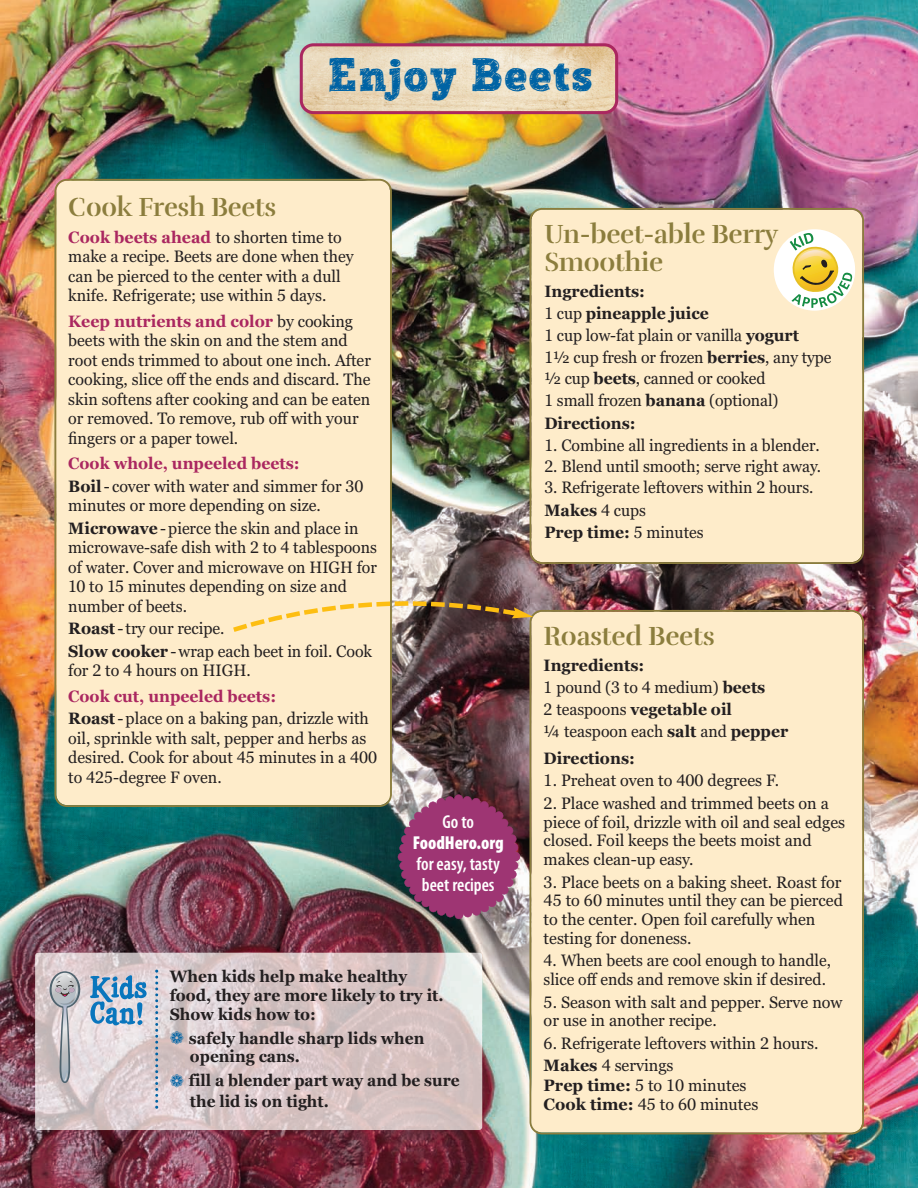
<style>
.page{position:relative;width:918px;height:1188px;background:#fff}
.page>*{position:absolute;margin:0;border:0;box-sizing:border-box;transform-origin:0 0}
.t1{font:45.3px "Posterizer KG Sketch";letter-spacing:.04em;color:#0063a4}
.t2{font:27px/28.5px "Rufina Stencil Bold";letter-spacing:-.01em;color:#8b7d3d}
.t3{font:27px "Rufina Stencil Bold";letter-spacing:-.01em;color:#8b7d3d;scale:.96 1}
.t4{font:600 condensed 18.75px/21px "Myriad Pro";color:#fff}
.t5{font:900 condensed 18.75px "Myriad Pro";color:#fff}
.t6{font:16.5px/19.5px "Georgia Pro";color:#231f20}
.t7{font:16.5px/19.5px "Georgia Pro";color:#231f20;scale:.96 1}
.t8{font:700 16.5px/22.5px "Georgia";color:#231f20;scale:.96 1}
.t9{font:700 16.5px/18.8px "Georgia";color:#231f20;scale:.94 1}
.t10{font:700 16.5px/18.8px "Georgia";color:#231f20;scale:.95 1}
.t11{font:700 16.5px "Georgia";color:#aa2760;scale:.96 1}
.t12{font:700 16.5px "Georgia";color:#aa2760}
.s1{font-family:"Georgia";font-weight:700;color:#aa2760}
.s2{font-family:"Georgia Pro";font-weight:400;color:#231f20}
.s3{font-family:"Georgia";font-weight:700}
.s4{color:#0063a4}
.s5{font-family:"Georgia Pro";font-weight:400}
.s6{font-family:"Georgia"}
</style>
<div class="page">
<img style="left:0;top:0;width:918px;height:1188px">
<img style="left:35px;top:953px;width:447px;height:177px">
<div style="left:530px;top:208px;width:334px;height:356px;background:#feecca"></div>
<div style="left:530px;top:610px;width:334px;height:524px;background:#feecca"></div>
<div style="left:54px;top:179px;width:338px;height:628px;background:#feecca"></div>
<svg style="left:398px;top:794px;width:122px;height:125px;background:#944371"></svg>
<svg style="left:300px;top:43px;width:318px;height:71px;background:#e4c7b2"></svg>
<svg style="left:155px;top:970px;width:3px;height:139px"></svg>
<svg style="left:228px;top:592px;width:305px;height:43px;background:#bda788"></svg>
<svg style="left:774px;top:229px;width:81px;height:82px"></svg>
<svg style="left:50px;top:971px;width:30px;height:37px"></svg>
<svg style="left:90px;top:975px;width:57px;height:50px;background:#88afcf"></svg>
<svg style="left:52px;top:973px;width:26px;height:110px;background:#c0bdc1"></svg>
<h1 class="t1" style="left:328px;top:58px;width:266px">Enjoy Beets</h1>
<h2 class="t3" style="left:68px;top:198px;width:218px">Cook Fresh Beets</h2>
<p class="t6" style="left:68px;top:229px;width:287px"><span class="s1">Cook beets ahead</span> to shorten time to make a recipe. Beets are done when they can be pierced to the center with a dull knife. Refrigerate; use within 5 days.</p>
<p class="t12" style="left:68px;top:312px;width:286px">Keep nutrients and color <span class="s2">by cooking</span></p>
<p class="t6" style="left:68px;top:332px;width:304px">beets with the skin on and the stem and root ends trimmed to about one inch. After cooking, slice off the ends and discard. The skin softens after cooking and can be eaten or removed. To remove, rub off with your fingers or a paper towel.</p>
<p class="t11" style="left:68px;top:454px;width:243px">Cook whole, unpeeled beets:</p>
<p class="t6" style="left:68px;top:478px;width:297px"><span class="s3">Boil</span>- cover with water and simmer for 30 minutes or more depending on size.</p>
<p class="t7" style="left:68px;top:520px;width:323px"><span class="s3">Microwave</span>- pierce the skin and place in microwave-safe dish with 2 to 4 tablespoons of water. Cover and microwave on HIGH for 10 to 15 minutes depending on size and number of beets.</p>
<p class="t6" style="left:68px;top:619px;width:305px;line-height:22.5px"><span class="s3">Roast</span>- try our recipe.<br><span class="s3">Slow cooker</span> - wrap each beet in foil. Cook</p>
<p class="t6" style="left:68px;top:662px;width:184px">for 2 to 4 hours on HIGH.</p>
<p class="t11" style="left:68px;top:687px;width:218px">Cook cut, unpeeled beets:</p>
<p class="t6" style="left:68px;top:710px;width:310px"><span class="s3">Roast</span>- place on a baking pan, drizzle with oil, sprinkle with salt, pepper and herbs as desired. Cook for about 45 minutes in a 400 to 425-degree F oven.</p>
<p class="t4" style="left:443px;top:813px;width:33px">Go to</p>
<p class="t5" style="left:413px;top:836px;width:93px">FoodHero.org</p>
<p class="t4" style="left:417px;top:855px;width:85px">for easy, tasty beet recipes</p>
<p class="t10" style="left:170px;top:967px;width:290px">When kids help make healthy food, they are more likely to try it.<br>Show kids how to:</p>
<p class="t9" style="left:190px;top:1029px;width:251px;text-indent:-20px"><span class="s4">❁</span> safely handle sharp lids when opening cans.</p>
<p class="t9" style="left:190px;top:1071px;width:288px;line-height:20.2px;text-indent:-20px"><span class="s4">❁</span> fill a blender part way and be sure the lid is on tight.</p>
<h2 class="t2" style="left:544px;top:223px;width:236px">Un-beet-able Berry<br>Smoothie</h2>
<p class="t8" style="left:544px;top:280px;width:173px">Ingredients:<br><span class="s5">1 cup</span> pineapple juice</p>
<p class="t7" style="left:544px;top:326px;width:301px;line-height:21.8px">1 cup low-fat plain or <span class="s6">vanilla</span> <span class="s3">yogurt<br></span>1½ cup fresh or frozen <span class="s3">berries</span>, any type ½ cup <span class="s3">beets</span>, canned or cooked<br>1 small frozen <span class="s3">banana</span> (optional)</p>
<p class="t8" style="left:544px;top:412px;width:97px">Directions:</p>
<p class="t7" style="left:544px;top:437px;width:288px">1. Combine all ingredients in a blender.</p>
<p class="t7" style="left:544px;top:458px;width:290px">2. Blend until smooth; serve right away.</p>
<p class="t7" style="left:544px;top:479px;width:282px">3. Refrigerate leftovers within 2 hours.</p>
<p class="t8" style="left:544px;top:499px;width:167px">Makes <span class="s5">4 cups<br></span>Prep time: <span class="s5">5 minutes</span></p>
<h2 class="t2" style="left:544px;top:625px;width:173px">Roasted Beets</h2>
<p class="t8" style="left:544px;top:654px;width:106px">Ingredients:</p>
<p class="t7" style="left:544px;top:679px;width:233px">1 pound (3 to 4 medium) <span class="s3">beets</span></p>
<p class="t8" style="left:544px;top:698px;width:198px"><span class="s5">2 teaspoons</span> vegetable oil</p>
<p class="t7" style="left:544px;top:723px;width:256px">¼ teaspoon each <span class="s3">salt</span> and <span class="s3">pepper</span></p>
<p class="t8" style="left:544px;top:747px;width:97px">Directions:</p>
<p class="t6" style="left:544px;top:772px;width:237px">1. Preheat oven to 400 degrees F.</p>
<p class="t6" style="left:544px;top:795px;width:303px;line-height:18.8px">2. Place washed and trimmed beets on a piece of foil, drizzle with oil and seal edges closed. Foil keeps the beets moist and makes clean-up easy.</p>
<p class="t6" style="left:544px;top:874px;width:301px;line-height:18.8px">3. Place beets on a baking sheet. Roast for 45 to 60 minutes until they can be pierced to the center. Open foil carefully when testing for doneness.</p>
<p class="t7" style="left:544px;top:953px;width:301px;line-height:18.8px">4. When beets are cool enough to handle, slice off ends and remove skin if desired.</p>
<p class="t6" style="left:544px;top:994px;width:300px;line-height:18.8px">5. Season with salt and pepper. Serve now or use in another recipe.</p>
<p class="t6" style="left:544px;top:1033px;width:276px;line-height:22.5px">6. Refrigerate leftovers within 2 hours.<br><span class="s3">Makes</span> 4 servings</p>
<p class="t6" style="left:544px;top:1077px;width:216px"><span class="s3">Prep time:</span> 5 to 10 minutes<br><span class="s3">Cook time:</span> 45 to 60 minutes</p>
</div>
